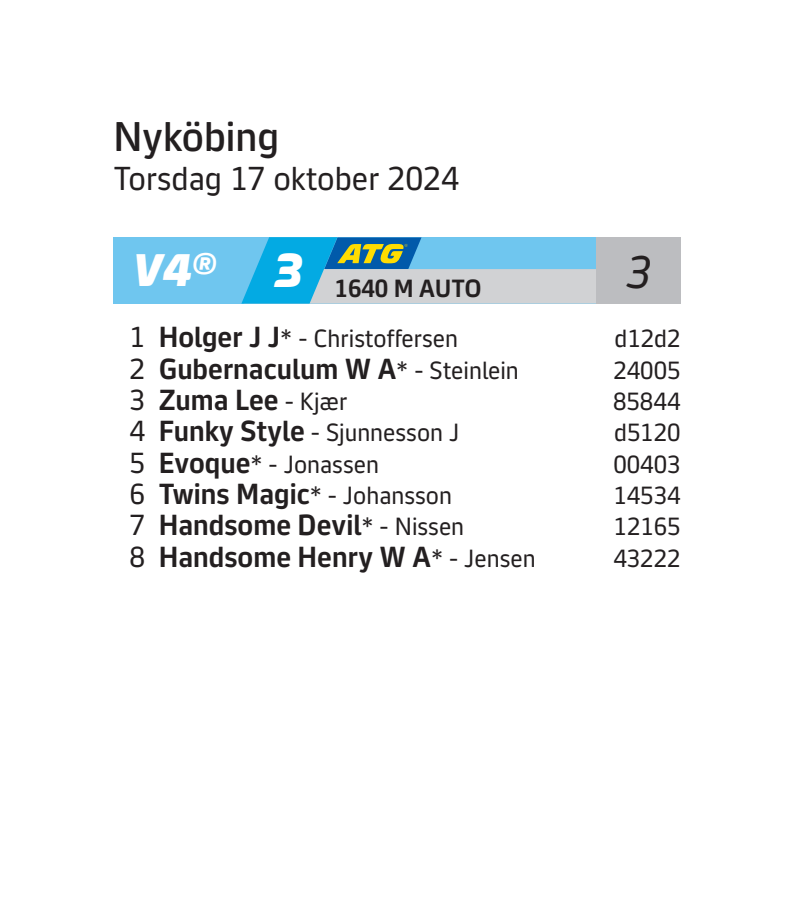
<style>
.page{position:relative;width:794px;height:908px;background:#fff}
.page>*{position:absolute;margin:0;border:0;box-sizing:border-box;transform-origin:0 0}
.t1{font:46px "ATG Rubrik";color:#fff}
.t2{font:44px "ATG Rubrik";color:#fff}
.t3{font:italic 44px "ATG Text";color:#231f20}
.t4{font:500 40px "ATG Text";color:#231f20}
.t5{font:32px "ATG Text";color:#231f20}
.HorseAndRider{font:700 28px "ATG Text";color:#231f20}
.S_REKORD{font:28px "ATG Text";color:#231f20}
.HorseAndRider-2{font:24px "ATG Text";color:#231f20}
.S_REKORD-2{font:24px "ATG Text";color:#231f20}
.t6{font:700 24px "ATG Text";color:#231f20}
.s1{font-weight:700;font-size:28px}
.s2{font-weight:400;font-size:24px}
</style>
<div class="page">
<div style="left:595px;top:237px;width:85px;height:66px;background:#bcbdc0"></div>
<svg style="left:113px;top:237px;width:483px;height:66px;background:#79bfdb"></svg>
<p class="t4" style="left:113px;top:113px;width:167px">Nyköbing</p>
<p class="t5" style="left:113px;top:159px;width:347px">Torsdag 17 oktober 2024</p>
<p class="t2" style="left:134px;top:244px;width:83px">V4®</p>
<p class="t1" style="left:275px;top:243px;width:29px">3</p>
<p class="t6" style="left:334px;top:274px;width:149px">1640 M AUTO</p>
<p class="t3" style="left:626px;top:246px;width:26px">3</p>
<p class="S_REKORD" style="left:129px;top:320px;width:17px">1</p>
<p class="HorseAndRider-2" style="left:159px;top:324px;width:301px"><span class="s1">Holger J J</span>* - Christoffersen</p>
<p class="S_REKORD-2" style="left:614px;top:324px;width:67px">d12d2</p>
<p class="S_REKORD" style="left:129px;top:352px;width:17px">2</p>
<p class="HorseAndRider" style="left:159px;top:351px;width:361px">Gubernaculum W A<span class="s2">* - Steinlein</span></p>
<p class="S_REKORD-2" style="left:613px;top:356px;width:69px">24005</p>
<p class="S_REKORD" style="left:129px;top:383px;width:17px">3</p>
<p class="HorseAndRider" style="left:159px;top:383px;width:190px">Zuma Lee <span class="s2">- Kjær</span></p>
<p class="S_REKORD-2" style="left:613px;top:387px;width:69px">85844</p>
<p class="S_REKORD" style="left:129px;top:414px;width:17px">4</p>
<p class="HorseAndRider-2" style="left:159px;top:418px;width:302px"><span class="s1">Funky Style</span> - Sjunnesson J</p>
<p class="S_REKORD-2" style="left:614px;top:418px;width:68px">d5120</p>
<p class="S_REKORD" style="left:129px;top:446px;width:17px">5</p>
<p class="HorseAndRider-2" style="left:159px;top:449px;width:222px"><span class="s1">Evoque</span>* - Jonassen</p>
<p class="S_REKORD-2" style="left:613px;top:449px;width:69px">00403</p>
<p class="S_REKORD" style="left:129px;top:477px;width:17px">6</p>
<p class="HorseAndRider-2" style="left:159px;top:481px;width:295px"><span class="s1">Twins Magic</span>* - Johansson</p>
<p class="S_REKORD-2" style="left:613px;top:481px;width:68px">14534</p>
<p class="S_REKORD" style="left:129px;top:508px;width:17px">7</p>
<p class="HorseAndRider" style="left:159px;top:508px;width:307px">Handsome Devil<span class="s2">* - Nissen</span></p>
<p class="S_REKORD-2" style="left:613px;top:512px;width:68px">12165</p>
<p class="S_REKORD" style="left:129px;top:540px;width:17px">8</p>
<p class="HorseAndRider" style="left:159px;top:539px;width:378px">Handsome Henry W A<span class="s2">* - Jensen</span></p>
<p class="S_REKORD-2" style="left:613px;top:543px;width:69px">43222</p>
</div>
